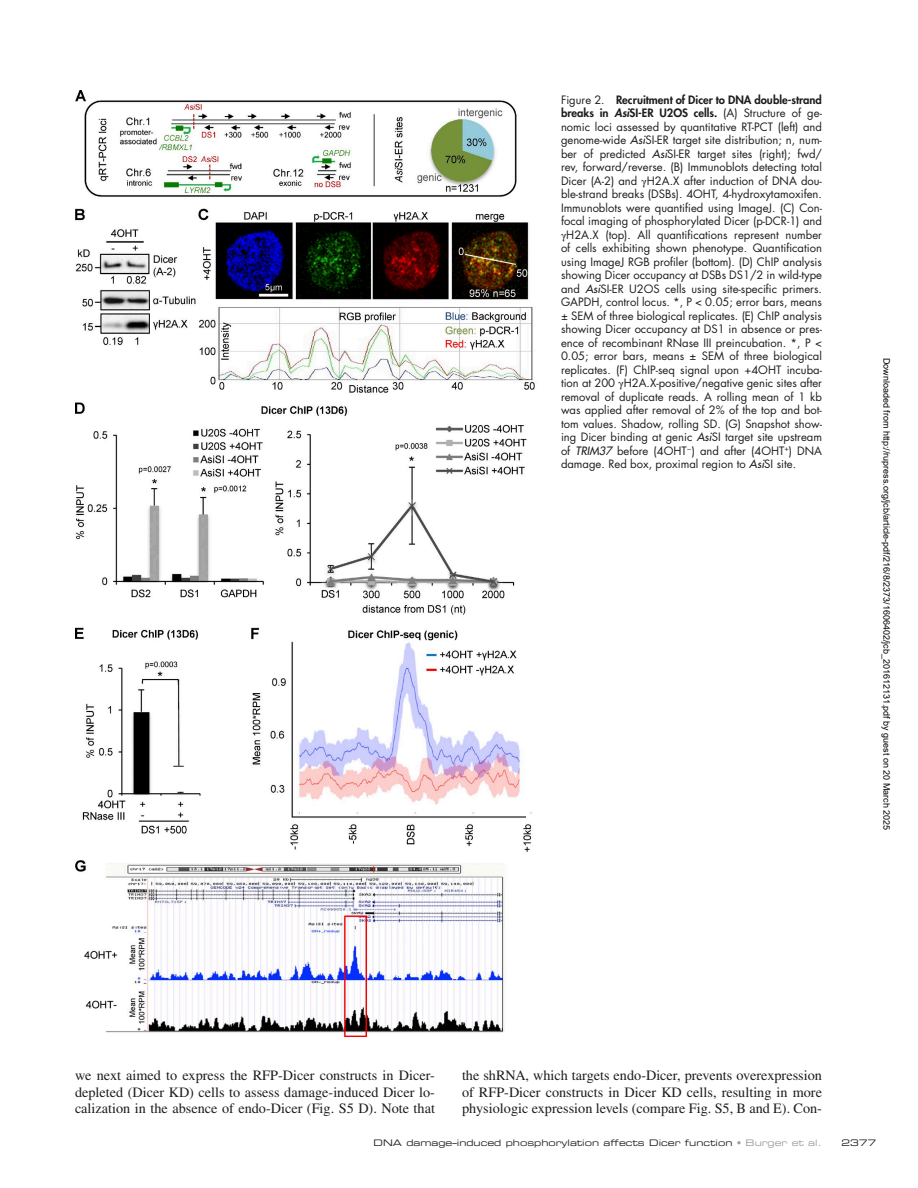
<style>
.page{position:relative;width:918px;height:1188px;background:#fff}
.page>*{position:absolute;margin:0;border:0;box-sizing:border-box;transform-origin:0 0}
.t1{font:14.25px/16.5px "Times LT Std";color:#1d1d1b;text-align:justify}
.t2{font:11.25px/13.5px "Futura Std";color:#1d1d1b;text-align:justify}
.t3{font:9px "Arial";color:#000}
.t4{font:9px "Eurostile LT Std Ex 2";color:#1d1d1b}
.s1{font-weight:800}
.s2{font-weight:800;font-style:italic}
.s3{font-weight:500;font-style:italic}
.s4{font-family:"STIX General"}
.s5{color:#9d9d9d}
</style>
<div class="page">
<img style="left:75px;top:90px;width:460px;height:946px">
<p class="t2" style="left:561px;top:93px;width:263px">Figure 2. <span class="s1">Recruitment of Dicer to DNA double-strand breaks in</span> <span class="s2">Asi</span><span class="s1">SI-ER U2OS cells.</span> (A) Structure of ge&shy;nomic loci assessed by quantitative RT-PCT (left) and genome-wide <span class="s3">Asi</span>SI-ER target site distribution; n, num&shy;ber of predicted <span class="s3">Asi</span>SI-ER target sites (right); fwd/ rev, forward/reverse. (B) Immunoblots detecting total Dicer (A-2) and <span class="s4">γ</span>H2A.X after induction of DNA dou&shy;ble-strand breaks (DSBs). 4OHT, 4-hydroxytamoxifen.<br>Immunoblots were quantified using ImageJ. (C) Con&shy;focal imaging of phosphorylated Dicer (p-DCR-1) and <span class="s4">γ</span>H2A.X (top). All quantifications represent number of cells exhibiting shown phenotype. Quantification using ImageJ RGB profiler (bottom). (D) ChIP analysis showing Dicer occupancy at DSBs DS1/2 in wild-type and <span class="s3">Asi</span>SI-ER U2OS cells using site-specific primers.<br>GAPDH, control locus. *, P &lt; 0.05; error bars, means ± SEM of three biological replicates. (E) ChIP analysis showing Dicer occupancy at DS1 in absence or pres&shy;ence of recombinant RNase III preincubation. *, P &lt; 0.05; error bars, means ± SEM of three biological replicates. (F) ChIP-seq signal upon +4OHT incuba&shy;tion at 200 <span class="s4">γ</span>H2A.X-positive/negative genic sites after removal of duplicate reads. A rolling mean of 1 kb was applied after removal of 2% of the top and bot&shy;tom values. Shadow, rolling SD. (G) Snapshot show&shy;ing Dicer binding at genic <span class="s3">Asi</span>SI target site upstream of <span class="s3">TRIM37</span> before (4OHT<sup>−</sup>) and after (4OHT<sup>+</sup>) DNA damage. Red box, proximal region to <span class="s3">Asi</span>SI site.</p>
<p class="t3" style="left:890px;top:358px;width:474px;rotate:90deg">Downloaded from http://rupress.org/jcb/article-pdf/216/8/2373/1606402/jcb_201612131.pdf by guest on 20 March 2025</p>
<p class="t1" style="left:75px;top:1067px;width:362px">we next aimed to express the RFP-Dicer constructs in Dicer&shy;depleted (Dicer KD) cells to assess damage-induced Dicer lo&shy;calization in the absence of endo-Dicer (Fig. S5 D). Note that</p>
<p class="t1" style="left:462px;top:1067px;width:362px">the shRNA, which targets endo-Dicer, prevents overexpression of RFP-Dicer constructs in Dicer KD cells, resulting in more physiologic expression levels (compare Fig. S5, B and E). Con-</p>
<p class="t4" style="left:374px;top:1136px;width:450px">DNA damage–induced phosphorylation affects Dicer function <span class="s5">• Burger et al.</span></p>
<p class="t4" style="left:841px;top:1136px;width:36px">2377</p>
</div>
